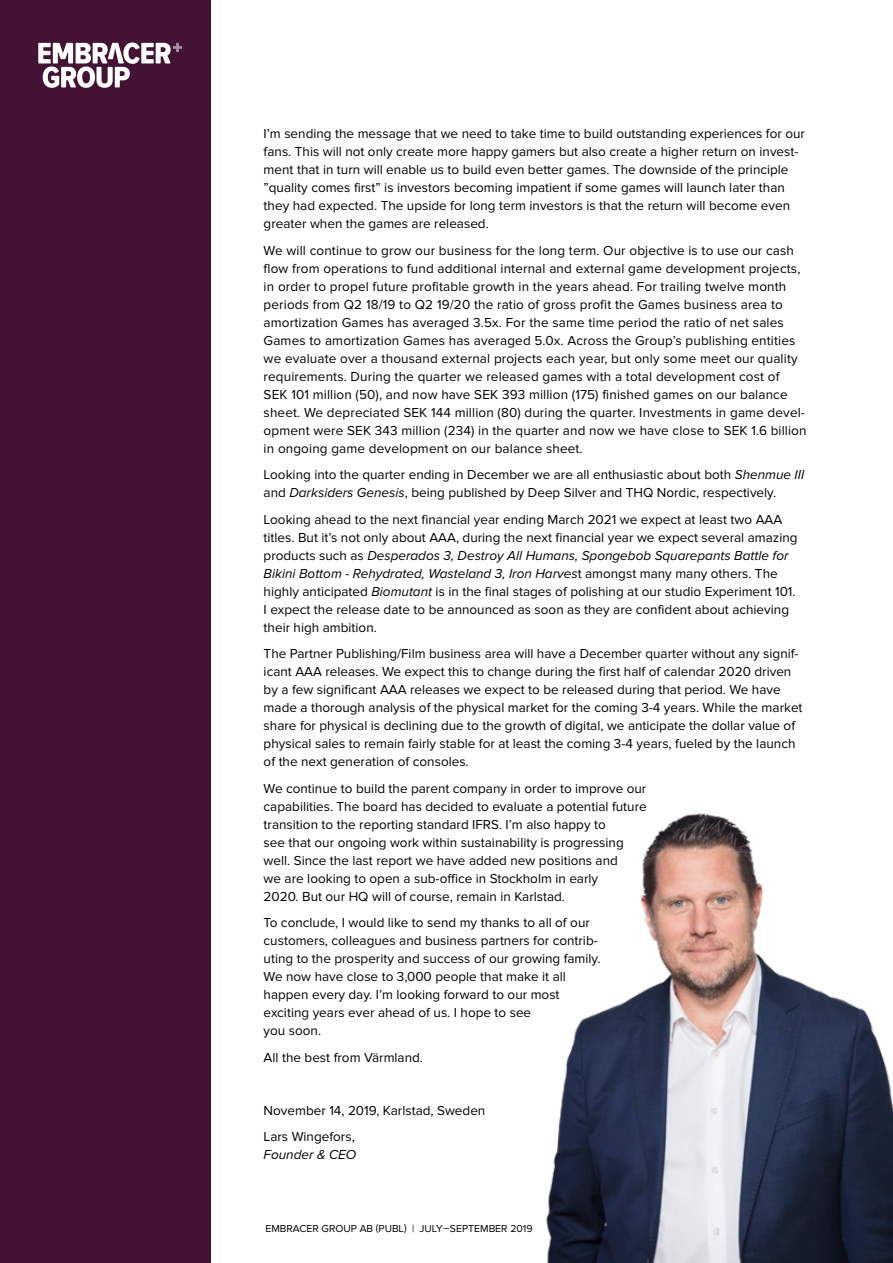
<style>
.page{position:relative;width:893px;height:1263px;background:#fff}
.page>*{position:absolute;margin:0;border:0;box-sizing:border-box;transform-origin:0 0}
.t1{font:13.5px/18px "Proxima Nova";color:#000}
.t2{font:italic 13.5px "Proxima Nova";color:#000}
.t3{font:10.5px "Proxima Nova";color:#000}
.s1{font-style:italic}
</style>
<div class="page">
<div style="left:0;top:0;width:211px;height:1263px;background:#441334"></div>
<img style="left:546px;top:812px;width:347px;height:451px">
<svg style="left:38px;top:43px;width:144px;height:45px"></svg>
<p class="t1" style="left:264px;top:125px;width:543px">I’m sending the message that we need to take time to build outstanding experiences for our fans. This will not only create more happy gamers but also create a higher return on invest&shy;ment that in turn will enable us to build even better games. The downside of the principle ”quality comes first” is investors becoming impatient if some games will launch later than they had expected. The upside for long term investors is that the return will become even greater when the games are released.</p>
<p class="t1" style="left:264px;top:241px;width:544px">We will continue to grow our business for the long term. Our objective is to use our cash flow from operations to fund additional internal and external game development projects, in order to propel future profitable growth in the years ahead. For trailing twelve month periods from Q2 18/19 to Q2 19/20 the ratio of gross profit the Games business area to amortization Games has averaged 3.5x. For the same time period the ratio of net sales Games to amortization Games has averaged 5.0x. Across the Group’s publishing entities we evaluate over a thousand external projects each year, but only some meet our quality requirements. During the quarter we released games with a total development cost of SEK 101 million (50), and now have SEK 393 million (175) finished games on our balance sheet. We depreciated SEK 144 million (80) during the quarter. Investments in game devel&shy;opment were SEK 343 million (234) in the quarter and now we have close to SEK 1.6 billion in ongoing game development on our balance sheet.</p>
<p class="t1" style="left:264px;top:466px;width:542px">Looking into the quarter ending in December we are all enthusiastic about both <span class="s1">Shenmue III </span>and <span class="s1">Darksiders Genesis</span>, being published by Deep Silver and THQ Nordic, respectively.</p>
<p class="t1" style="left:264px;top:510px;width:535px">Looking ahead to the next financial year ending March 2021 we expect at least two AAA titles. But it’s not only about AAA, during the next financial year we expect several amazing products such as <span class="s1">Desperados 3, Destroy All Humans, Spongebob Squarepants Battle for Bikini Bottom - Rehydrated, Wasteland 3, Iron Harves</span>t amongst many many others. The highly anticipated <span class="s1">Biomutant</span> is in the final stages of polishing at our studio Experiment 101.<br>I expect the release date to be announced as soon as they are confident about achieving their high ambition.</p>
<p class="t1" style="left:264px;top:645px;width:540px">The Partner Publishing/Film business area will have a December quarter without any signif&shy;icant AAA releases. We expect this to change during the first half of calendar 2020 driven by a few significant AAA releases we expect to be released during that period. We have made a thorough analysis of the physical market for the coming 3-4 years. While the market share for physical is declining due to the growth of digital, we anticipate the dollar value of physical sales to remain fairly stable for at least the coming 3-4 years, fueled by the launch of the next generation of consoles.</p>
<p class="t1" style="left:264px;top:779px;width:385px">We continue to build the parent company in order to improve our capabilities. The board has decided to evaluate a potential future transition to the reporting standard IFRS. I’m also happy to<br>see that our ongoing work within sustainability is progressing well. Since the last report we have added new positions and<br>we are looking to open a sub-office in Stockholm in early<br>2020. But our HQ will of course, remain in Karlstad.</p>
<p class="t1" style="left:264px;top:914px;width:338px">To conclude, I would like to send my thanks to all of our customers, colleagues and business partners for contrib&shy;uting to the prosperity and success of our growing family.<br>We now have close to 3,000 people that make it all happen every day. I’m looking forward to our most exciting years ever ahead of us. I hope to see<br>you soon.</p>
<p class="t1" style="left:264px;top:1048px;width:161px">All the best from Värmland.</p>
<p class="t1" style="left:264px;top:1097px;width:223px;line-height:26.5px">November 14, 2019, Karlstad, Sweden<br>Lars Wingefors,</p>
<p class="t2" style="left:264px;top:1148px;width:94px">Founder &amp; CEO</p>
<p class="t3" style="left:265px;top:1222px;width:269px">EMBRACER GROUP AB (PUBL) | JULY – SEPTEMBER 2019</p>
</div>
